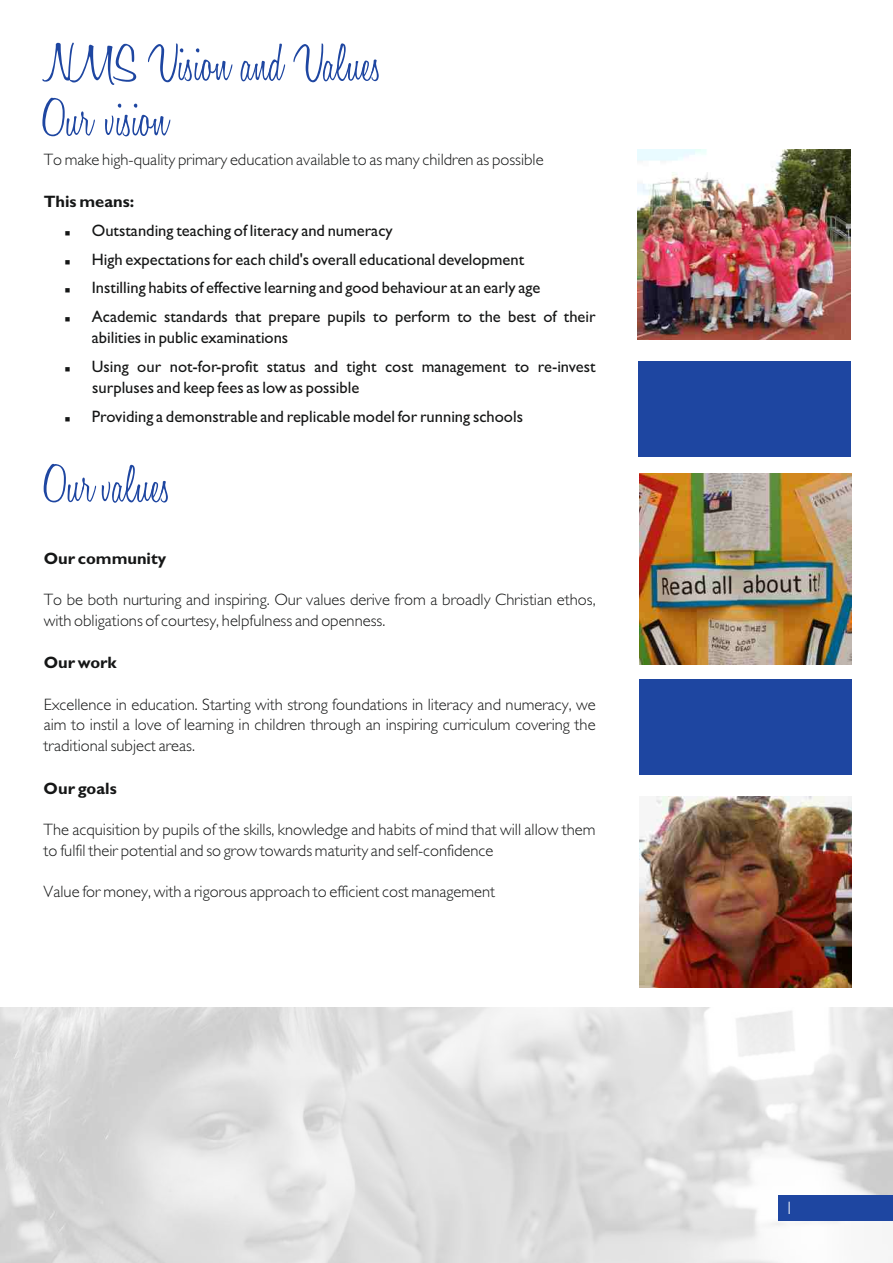
<style>
.page{position:relative;width:893px;height:1263px;background:#fff}
.page>*{position:absolute;margin:0;border:0;box-sizing:border-box;transform-origin:0 0}
.t1{font:300 54px/55.2px "Honey Script";color:#1e46a1}
.t2{font:300 18px "Gill Sans";color:#fff}
.t3{font:300 16.5px/20.9px "Gill Sans";color:#151616}
.t4{font:16.5px/21px "Gill Sans";color:#151616}
.t5{font:700 16.5px "Gill Sans";color:#151616}
</style>
<div class="page">
<img style="left:0;top:1008px;width:893px;height:255px">
<div style="left:778px;top:1195px;width:115px;height:25px;background:#1e46a1"></div>
<img style="left:639px;top:474px;width:213px;height:191px">
<div style="left:639px;top:679px;width:213px;height:95px;background:#1e46a1"></div>
<img style="left:639px;top:797px;width:213px;height:191px">
<div style="left:638px;top:361px;width:213px;height:96px;background:#1e46a1"></div>
<img style="left:638px;top:150px;width:212px;height:190px">
<h1 class="t1" style="left:42px;top:44px;width:341px">NMS Vision and Values<br>Our vision</h1>
<p class="t3" style="left:44px;top:151px;width:501px">To make high-quality primary education available to as many children as possible</p>
<p class="t5" style="left:44px;top:196px;width:92px">This means:</p>
<p class="t4" style="left:65px;top:222px;width:329px">■ Outstanding teaching of literacy and numeracy</p>
<p class="t4" style="left:65px;top:250px;width:461px">■ High expectations for each child's overall educational development</p>
<p class="t4" style="left:65px;top:279px;width:477px">■ Instilling habits of effective learning and good behaviour at an early age</p>
<p class="t4" style="left:92px;top:308px;width:505px;text-indent:-27px">■ Academic standards that prepare pupils to perform to the best of their abilities in public examinations</p>
<p class="t4" style="left:92px;top:357px;width:505px;text-indent:-27px">■ Using our not-for-profit status and tight cost management to re-invest surpluses and keep fees as low as possible</p>
<p class="t4" style="left:65px;top:407px;width:460px">■ Providing a demonstrable and replicable model for running schools</p>
<h1 class="t1" style="left:44px;top:465px;width:129px">Our values</h1>
<p class="t5" style="left:44px;top:552px;width:124px">Our community</p>
<p class="t3" style="left:44px;top:591px;width:553px">To be both nurturing and inspiring. Our values derive from a broadly Christian ethos, with obligations of courtesy, helpfulness and openness.</p>
<p class="t5" style="left:44px;top:657px;width:75px">Our work</p>
<p class="t3" style="left:44px;top:695px;width:553px;text-align:justify">Excellence in education. Starting with strong foundations in literacy and numeracy, we aim to instil a love of learning in children through an inspiring curriculum covering the traditional subject areas.</p>
<p class="t5" style="left:44px;top:782px;width:75px">Our goals</p>
<p class="t3" style="left:44px;top:821px;width:553px">The acquisition by pupils of the skills, knowledge and habits of mind that will allow them to fulfil their potential and so grow towards maturity and self-confidence</p>
<p class="t3" style="left:44px;top:883px;width:453px">Value for money, with a rigorous approach to efficient cost management</p>
<p class="t2" style="left:785px;top:1202px;width:10px">1</p>
</div>
